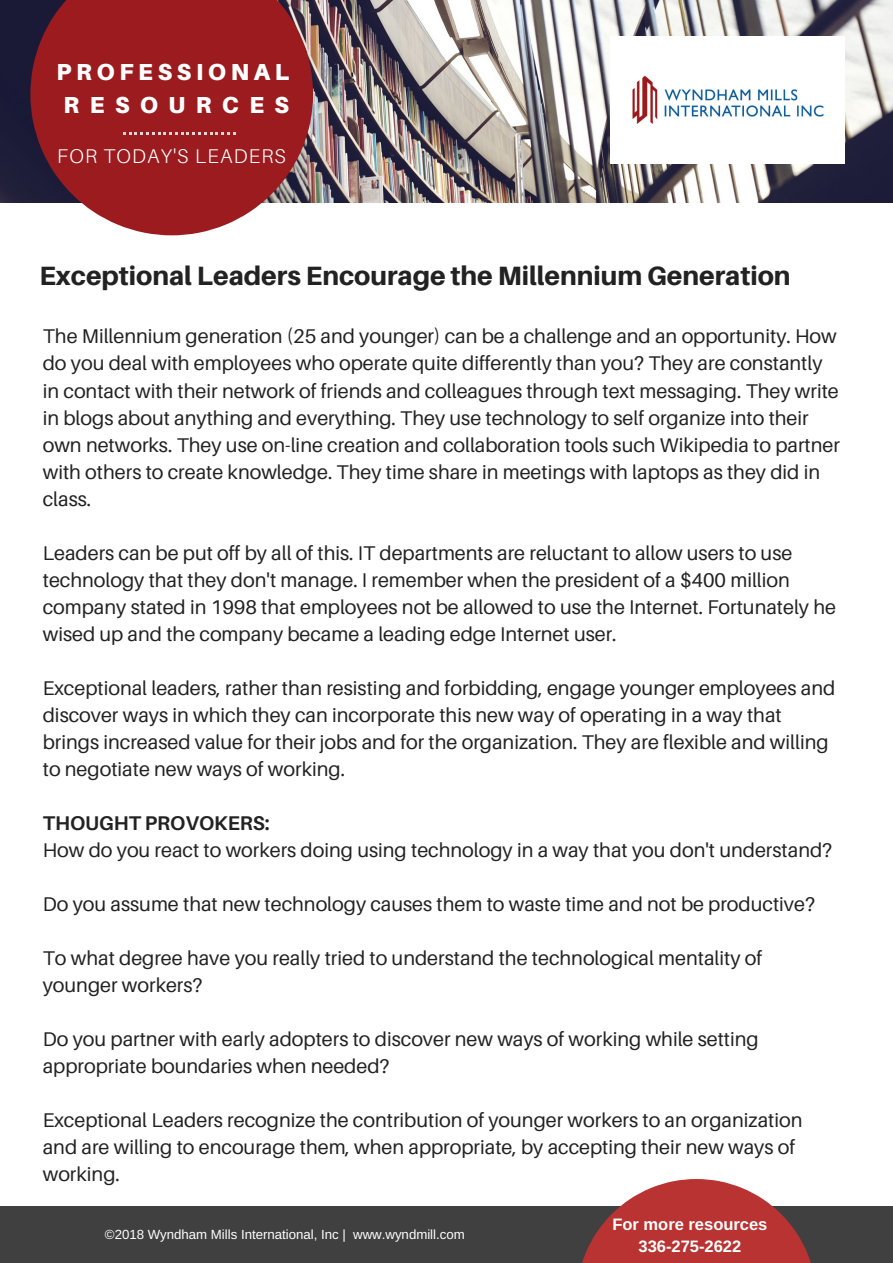
<style>
.page{position:relative;width:893px;height:1263px;background:#fff}
.page>*{position:absolute;margin:0;border:0;box-sizing:border-box;transform-origin:0 0}
.t1{font:800 26.55px "Aileron";color:#222}
.t2{font:900 23.25px/32.7px "Aileron";letter-spacing:.2em;color:#fff;text-align:center}
.t3{font:19.8px/27px "Aileron";color:#222}
.t4{font:300 19.8px "Aileron";letter-spacing:.06em;color:#fff}
.t5{font:700 19.8px "Aileron";color:#222}
.t6{font:700 16.5px/22.5px "Arimo";color:#fff;text-align:center}
.t7{font:13.2px "Arimo";color:#fff}
</style>
<div class="page">
<img style="left:0;top:0;width:893px;height:203px">
<svg style="left:30px;top:0;width:283px;height:235px;background:#9b2f34"></svg>
<div style="left:0;top:1206px;width:893px;height:57px;background:#404040"></div>
<svg style="left:582px;top:1179px;width:229px;height:84px"></svg>
<div style="left:610px;top:36px;width:234px;height:127px;background:#fff"></div>
<img style="left:631px;top:75px;width:193px;height:49px">
<svg style="left:123px;top:132px;width:113px;height:3px"></svg>
<p class="t2" style="left:57px;top:55px;width:234px">PROFESSIONAL<br>RESOURCES</p>
<p class="t4" style="left:57px;top:144px;width:230px">FOR TODAY'S LEADERS</p>
<h1 class="t1" style="left:39px;top:259px;width:753px">Exceptional Leaders Encourage the Millennium Generation</h1>
<p class="t3" style="left:43px;top:323px;width:799px">The Millennium generation (25 and younger) can be a challenge and an opportunity. How do you deal with employees who operate quite differently than you? They are constantly in contact with their network of friends and colleagues through text messaging. They write in blogs about anything and everything. They use technology to self organize into their own networks. They use on-line creation and collaboration tools such Wikipedia to partner with others to create knowledge. They time share in meetings with laptops as they did in class.</p>
<p class="t3" style="left:43px;top:539px;width:795px">Leaders can be put off by all of this. IT departments are reluctant to allow users to use technology that they don't manage. I remember when the president of a $400 million company stated in 1998 that employees not be allowed to use the Internet. Fortunately he wised up and the company became a leading edge Internet user.</p>
<p class="t3" style="left:43px;top:674px;width:794px">Exceptional leaders, rather than resisting and forbidding, engage younger employees and discover ways in which they can incorporate this new way of operating in a way that brings increased value for their jobs and for the organization. They are flexible and willing to negotiate new ways of working.</p>
<p class="t5" style="left:43px;top:811px;width:229px">THOUGHT PROVOKERS:</p>
<p class="t3" style="left:43px;top:836px;width:791px">How do you react to workers doing using technology in a way that you don't understand?</p>
<p class="t3" style="left:43px;top:890px;width:774px">Do you assume that new technology causes them to waste time and not be productive?</p>
<p class="t3" style="left:43px;top:944px;width:721px">To what degree have you really tried to understand the technological mentality of younger workers?</p>
<p class="t3" style="left:43px;top:1025px;width:718px">Do you partner with early adopters to discover new ways of working while setting appropriate boundaries when needed?</p>
<p class="t3" style="left:43px;top:1106px;width:761px">Exceptional Leaders recognize the contribution of younger workers to an organization and are willing to encourage them, when appropriate, by accepting their new ways of working.</p>
<p class="t7" style="left:105px;top:1227px;width:361px">©2018 Wyndham Mills International, Inc | www.wyndmill.com</p>
<p class="t6" style="left:612px;top:1213px;width:157px">For more resources<br>336-275-2622</p>
</div>
